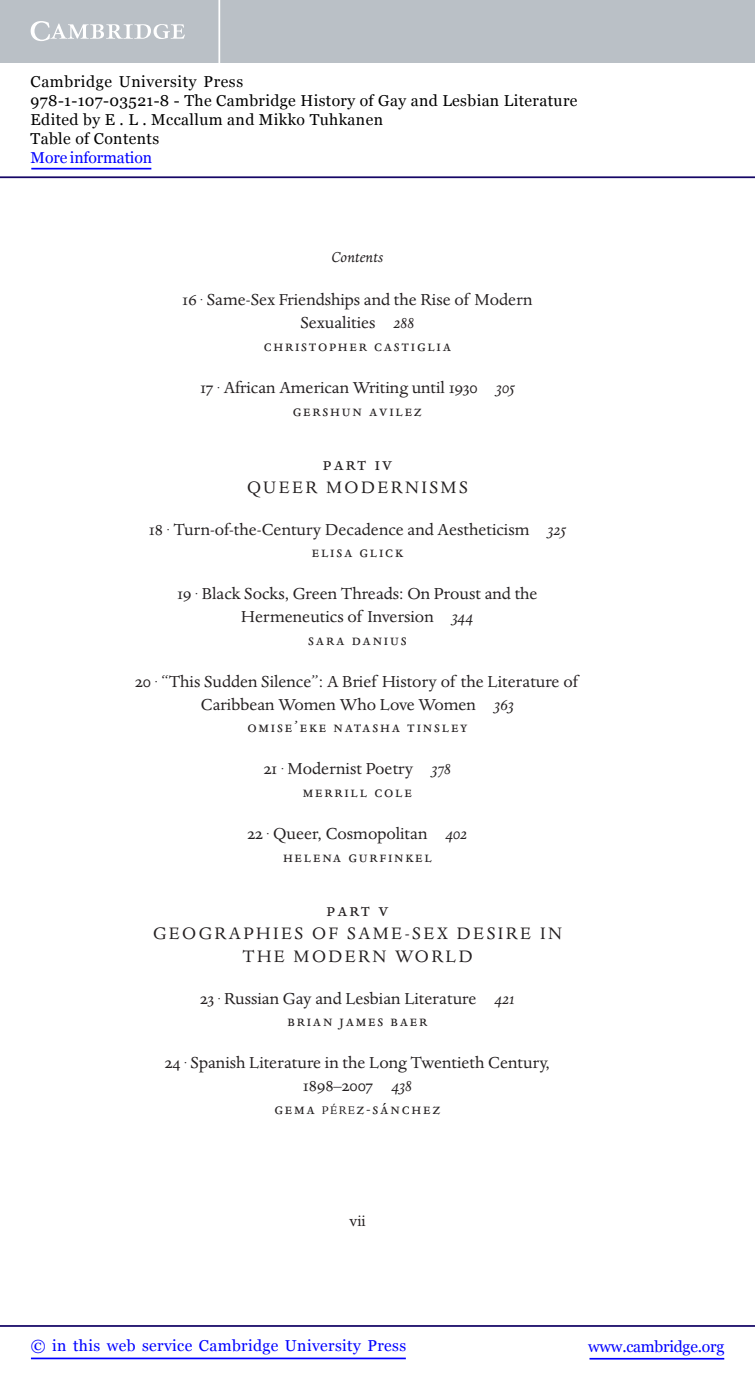
<style>
.page{position:relative;width:755px;height:1385px;background:#fff}
.page>*{position:absolute;margin:0;border:0;box-sizing:border-box;transform-origin:0 0}
.t1{font:21px "Dante MT Std";letter-spacing:.1em;color:#231f20}
.t2{font:19.25px/22.8px "Dante MT Std";color:#231f20;text-align:center}
.t3{font:18.38px/22.8px "Dante MT Std";color:#231f20;text-align:center}
.t4{font:17.5px "Dante MT Std";letter-spacing:.1em;color:#231f20}
.t5{font:italic 16.62px "Dante MT Std";color:#231f20}
.t6{font:15.75px/18.9px "Georgia";letter-spacing:.025em;color:#000}
.t7{font:15.75px "Georgia";letter-spacing:.025em;color:#00f}
.t8{font:15.75px "Georgia";letter-spacing:-.015em;color:#00f}
.t9{font:15.75px "Georgia";letter-spacing:-.01em;color:#00f}
.s1{font-style:italic}
.s2{font-size:12.78px}
</style>
<div class="page">
<hr style="left:589px;top:1358px;width:134px;height:1px;background:#00f">
<hr style="left:0;top:1325px;width:754px;height:2px;background:#150666">
<hr style="left:31px;top:1357px;width:374px;height:2px;background:#00f">
<div style="left:0;top:0;width:754px;height:63px;background:#bac0c6"></div>
<svg style="left:31px;top:21px;width:154px;height:20px"></svg>
<hr style="left:218px;top:0;width:2px;height:63px;background:#fff">
<hr style="left:0;top:176px;width:754px;height:2px;background:#150666">
<hr style="left:31px;top:168px;width:120px;height:1px;background:#00f">
<p class="t6" style="left:31px;top:73px;width:548px">Cambridge University Press<br>978-1-107-03521-8 - The Cambridge History of Gay and Lesbian Literature Edited by E . L . Mccallum and Mikko Tuhkanen<br>Table of Contents</p>
<p class="t9" style="left:31px;top:148px;width:123px">More information</p>
<p class="t5" style="left:331px;top:251px;width:53px">Contents</p>
<p class="t3" style="left:182px;top:290px;width:351px">16 . Same-Sex Friendships and the Rise of Modern<br>Sexualities <span class="s1">288</span></p>
<p class="t4" style="left:263px;top:339px;width:189px">Christopher Castiglia</p>
<p class="t3" style="left:200px;top:377px;width:316px">17 . African American Writing until 1930 <span class="s1">305</span></p>
<p class="t4" style="left:293px;top:404px;width:130px">GerShun Avilez</p>
<p class="t1" style="left:322px;top:456px;width:71px">Part iv</p>
<p class="t2" style="left:247px;top:477px;width:222px">QUEER MODER NISMS</p>
<p class="t3" style="left:149px;top:519px;width:418px">18 . Turn-of-the-Century Decadence and Aestheticism <span class="s1">325</span></p>
<p class="t4" style="left:311px;top:546px;width:93px">Elisa Glick</p>
<p class="t3" style="left:177px;top:584px;width:362px">19 . Black Socks, Green Threads: On Proust and the<br>Hermeneutics of Inversion <span class="s1">344</span></p>
<p class="t4" style="left:308px;top:633px;width:100px">Sara Danius</p>
<p class="t3" style="left:135px;top:671px;width:446px">20 . “This Sudden Silence”: A Brief History of the Literature of<br>Caribbean Women Who Love Women <span class="s1">363</span></p>
<p class="t4" style="left:247px;top:721px;width:221px">Omise’eke Natasha Tinsley</p>
<p class="t3" style="left:263px;top:759px;width:189px">21 . Modernist Poetry <span class="s1">378</span></p>
<p class="t4" style="left:303px;top:785px;width:110px">Merrill Cole</p>
<p class="t3" style="left:247px;top:824px;width:221px">22 . Queer, Cosmopolitan <span class="s1">402</span></p>
<p class="t4" style="left:283px;top:850px;width:150px">Helena Gurfinkel</p>
<p class="t1" style="left:326px;top:902px;width:63px">Part v</p>
<p class="t2" style="left:153px;top:923px;width:410px">GEOGR A PHIES OF SA ME-SEX DESIR E IN<br>THE MODER N WOR LD</p>
<p class="t3" style="left:200px;top:988px;width:316px">23 . Russian Gay and Lesbian Literature <span class="s1">421</span></p>
<p class="t4" style="left:287px;top:1015px;width:141px">Brian James Baer</p>
<p class="t3" style="left:165px;top:1053px;width:386px">24 . Spanish Literature in the Long Twentieth Century,<br>1898–2007 <span class="s1">438</span></p>
<p class="t4" style="left:274px;top:1102px;width:167px">Gema <span class="s2">P É RE</span>z-S á nchez</p>
<p class="t4" style="left:349px;top:1214px;width:18px">vii</p>
<p class="t7" style="left:31px;top:1336px;width:376px">© in this web service Cambridge University Press</p>
<p class="t8" style="left:587px;top:1336px;width:137px">www.cambridge.org</p>
</div>
